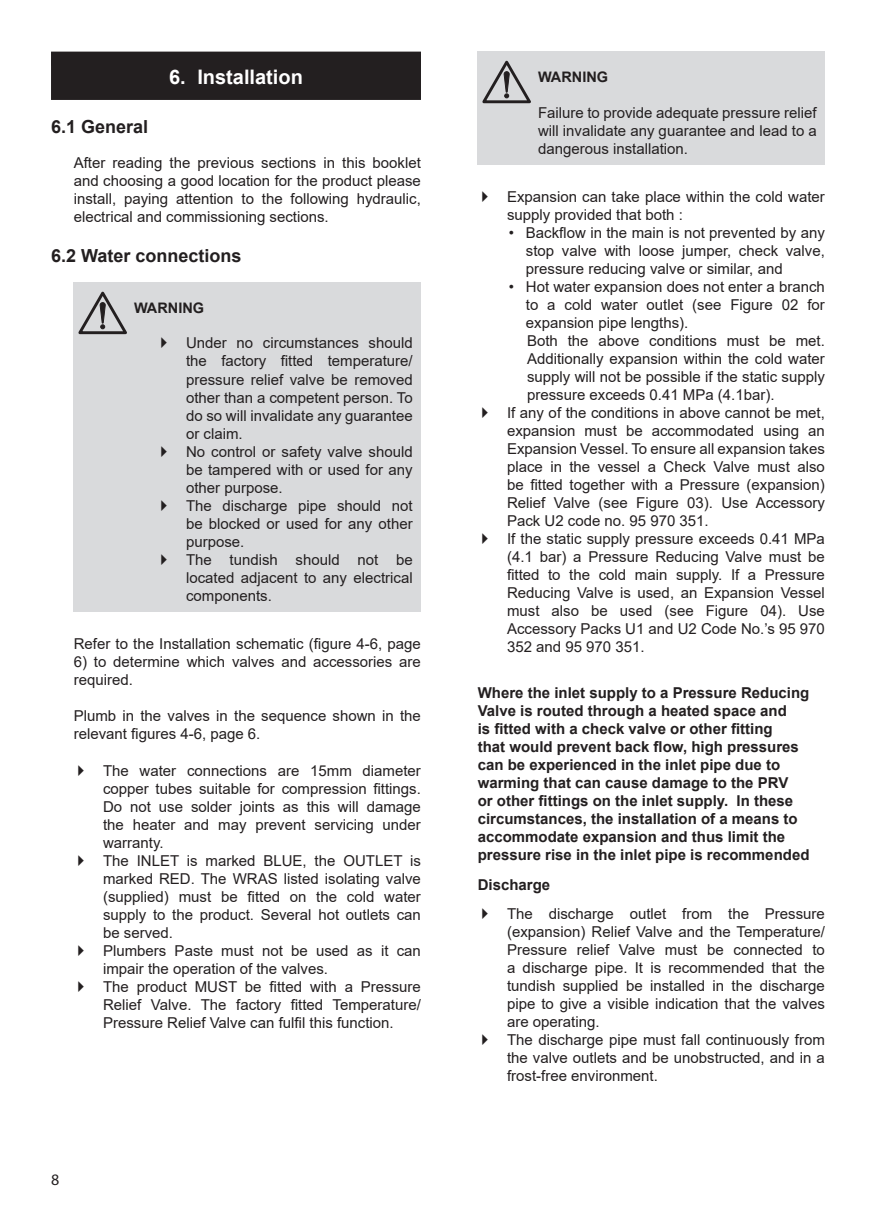
<style>
.page{position:relative;width:876px;height:1225px;background:#fff}
.page>*{position:absolute;margin:0;border:0;box-sizing:border-box;transform-origin:0 0}
.t1{font:700 20px "Arial";color:#fff}
.t2{font:700 18px "Arial";color:#231f20}
.t3{font:16px "Myriad Pro";color:#231f20}
.BODY_TEXT_Arial__OTF{font:15px/18px "Arial";color:#231f20;text-align:justify}
.SUB2_Arial__OTF__Bol{font:700 15px/18px "Arial";color:#231f20}
.TOC_2{font:700 14.4px "Arial";color:#231f20}
</style>
<div class="page">
<div style="left:478px;top:51px;width:60px;height:114px;background:#d9dadc"></div>
<svg style="left:482px;top:60px;width:49px;height:44px"></svg>
<div style="left:538px;top:51px;width:287px;height:114px;background:#d9dadc"></div>
<div style="left:51px;top:52px;width:370px;height:14px;background:#231f20"></div>
<div style="left:51px;top:60px;width:370px;height:40px;background:#231f20"></div>
<div style="left:74px;top:282px;width:60px;height:330px;background:#d9dadc"></div>
<svg style="left:78px;top:291px;width:49px;height:44px"></svg>
<div style="left:134px;top:282px;width:287px;height:330px;background:#d9dadc"></div>
<p class="t1" style="left:169px;top:62px;width:135px">6. Installation</p>
<p class="t2" style="left:51px;top:114px;width:99px">6.1 General</p>
<p class="BODY_TEXT_Arial__OTF" style="left:74px;top:153px;width:349px">After reading the previous sections in this booklet and choosing a good location for the product please install, paying attention to the following hydraulic, electrical and commissioning sections.</p>
<p class="t2" style="left:51px;top:243px;width:192px">6.2 Water connections</p>
<p class="TOC_2" style="left:134px;top:298px;width:72px">WARNING</p>
<p class="BODY_TEXT_Arial__OTF" style="left:186px;top:334px;width:228px">Under no circumstances should the factory fitted temperature/ pressure relief valve be removed other than a competent person. To do so will invalidate any guarantee or claim.</p>
<p class="BODY_TEXT_Arial__OTF" style="left:186px;top:442px;width:228px">No control or safety valve should be tampered with or used for any other purpose.</p>
<p class="BODY_TEXT_Arial__OTF" style="left:186px;top:496px;width:228px">The discharge pipe should not be blocked or used for any other purpose.</p>
<p class="BODY_TEXT_Arial__OTF" style="left:186px;top:550px;width:228px">The tundish should not be located adjacent to any electrical components.</p>
<p class="BODY_TEXT_Arial__OTF" style="left:74px;top:634px;width:349px">Refer to the Installation schematic (figure 4-6, page</p>
<p class="BODY_TEXT_Arial__OTF" style="left:74px;top:652px;width:349px">6) to determine which valves and accessories are required.</p>
<p class="BODY_TEXT_Arial__OTF" style="left:74px;top:707px;width:349px">Plumb in the valves in the sequence shown in the relevant figures 4-6, page 6.</p>
<p class="BODY_TEXT_Arial__OTF" style="left:103px;top:761px;width:319px">The water connections are 15mm diameter copper tubes suitable for compression fittings.<br>Do not use solder joints as this will damage the heater and may prevent servicing under warranty.</p>
<p class="BODY_TEXT_Arial__OTF" style="left:103px;top:851px;width:319px">The INLET is marked BLUE, the OUTLET is marked RED. The WRAS listed isolating valve (supplied) must be fitted on the cold water supply to the product. Several hot outlets can be served.</p>
<p class="BODY_TEXT_Arial__OTF" style="left:103px;top:941px;width:319px">Plumbers Paste must not be used as it can impair the operation of the valves.</p>
<p class="BODY_TEXT_Arial__OTF" style="left:103px;top:977px;width:319px">The product MUST be fitted with a Pressure Relief Valve. The factory fitted Temperature/ Pressure Relief Valve can fulfil this function.</p>
<p class="t3" style="left:51px;top:1170px;width:10px">8</p>
<p class="TOC_2" style="left:538px;top:67px;width:72px">WARNING</p>
<p class="BODY_TEXT_Arial__OTF" style="left:538px;top:103px;width:280px">Failure to provide adequate pressure relief will invalidate any guarantee and lead to a dangerous installation.</p>
<p class="BODY_TEXT_Arial__OTF" style="left:507px;top:187px;width:319px">Expansion can take place within the cold water supply provided that both :</p>
<p class="BODY_TEXT_Arial__OTF" style="left:526px;top:223px;width:301px;text-indent:-17px">• Backflow in the main is not prevented by any stop valve with loose jumper, check valve, pressure reducing valve or similar, and</p>
<p class="BODY_TEXT_Arial__OTF" style="left:526px;top:277px;width:301px;text-indent:-17px">• Hot water expansion does not enter a branch to a cold water outlet (see Figure 02 for expansion pipe lengths).</p>
<p class="BODY_TEXT_Arial__OTF" style="left:527px;top:331px;width:299px">Both the above conditions must be met.<br>Additionally expansion within the cold water supply will not be possible if the static supply pressure exceeds 0.41 MPa (4.1bar).</p>
<p class="BODY_TEXT_Arial__OTF" style="left:507px;top:403px;width:319px">If any of the conditions in above cannot be met, expansion must be accommodated using an Expansion Vessel. To ensure all expansion takes place in the vessel a Check Valve must also be fitted together with a Pressure (expansion)<br>Relief Valve (see Figure 03). Use Accessory Pack U2 code no. 95 970 351.</p>
<p class="BODY_TEXT_Arial__OTF" style="left:507px;top:529px;width:319px">If the static supply pressure exceeds 0.41 MPa (4.1 bar) a Pressure Reducing Valve must be fitted to the cold main supply. If a Pressure Reducing Valve is used, an Expansion Vessel must also be used (see Figure 04). Use Accessory Packs U1 and U2 Code No.’s 95 970<br>352 and 95 970 351.</p>
<p class="SUB2_Arial__OTF__Bol" style="left:478px;top:684px;width:333px">Where the inlet supply to a Pressure Reducing Valve is routed through a heated space and<br>is fitted with a check valve or other fitting<br>that would prevent back flow, high pressures can be experienced in the inlet pipe due to warming that can cause damage to the PRV<br>or other fittings on the inlet supply. In these circumstances, the installation of a means to accommodate expansion and thus limit the pressure rise in the inlet pipe is recommended</p>
<p class="SUB2_Arial__OTF__Bol" style="left:478px;top:875px;width:74px">Discharge</p>
<p class="BODY_TEXT_Arial__OTF" style="left:507px;top:904px;width:319px">The discharge outlet from the Pressure (expansion) Relief Valve and the Temperature/ Pressure relief Valve must be connected to a discharge pipe. It is recommended that the tundish supplied be installed in the discharge pipe to give a visible indication that the valves are operating.</p>
<p class="BODY_TEXT_Arial__OTF" style="left:507px;top:1030px;width:319px">The discharge pipe must fall continuously from the valve outlets and be unobstructed, and in a frost-free environment.</p>
</div>
